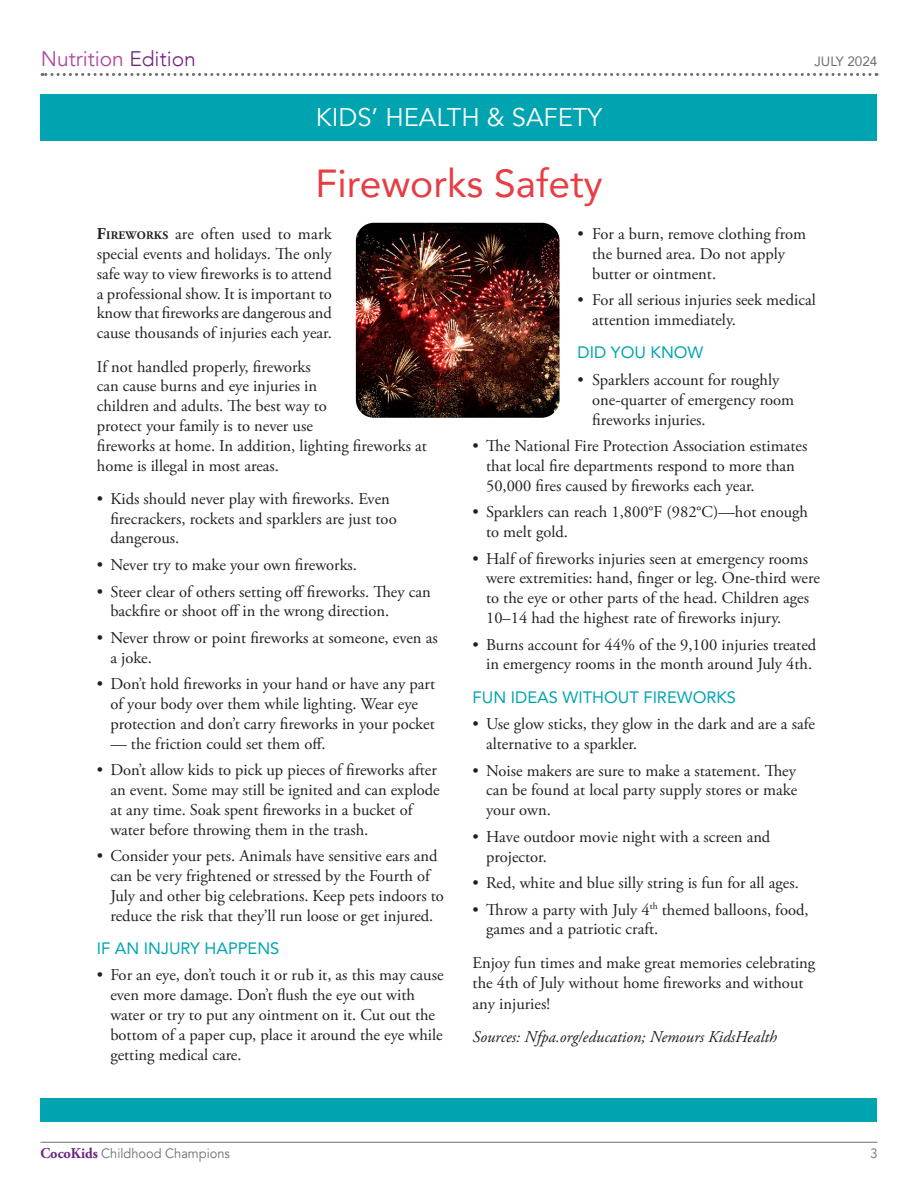
<style>
.page{position:relative;width:918px;height:1188px;background:#fff}
.page>*{position:absolute;margin:0;border:0;box-sizing:border-box;transform-origin:0 0}
.Head_front{font:39px "Avenir";color:#e73d44}
.Superhead{font:25.5px "Avenir";color:#fff}
.t1{font:21px "Avenir";color:#b3499b}
.body{font:16.5px/19.8px "Adobe Garamond Pro";color:#231f20}
.bullets{font:16.5px/19.8px "Adobe Garamond Pro";color:#231f20}
.bullets_last{font:16.5px/19.8px "Adobe Garamond Pro";color:#231f20}
.Avinenir_Subhead_H_S{font:16.5px "Avenir";color:#00a4b1}
.body-2{font:italic 16.5px "Adobe Garamond Pro";color:#231f20}
.t2{font:13.5px "Avenir";color:#6c6d70;scale:.95 1}
.t3{font:13.5px "Avenir";color:#6c6d70}
.s1{font-weight:300;color:#6e237f}
.s2{font-weight:700}
.s3{font-weight:700;font-size:11.55px}
.s4{font-family:"Adobe Garamond Pro";font-weight:700;font-size:15px;color:#6e237f}
</style>
<div class="page">
<hr style="left:40px;top:1142px;width:838px;height:1px;background:#6c6d70">
<svg style="left:42px;top:73px;width:828px;height:3px"></svg>
<div style="left:40px;top:94px;width:838px;height:46px;background:#00a4b1"></div>
<img style="left:356px;top:223px;width:204px;height:195px">
<div style="left:40px;top:1098px;width:838px;height:23px;background:#00a4b1"></div>
<p class="t1" style="left:41px;top:46px;width:157px">Nutrition <span class="s1">Edition</span></p>
<p class="Superhead" style="left:316px;top:102px;width:288px">KIDS’ HEALTH &amp; SAFETY</p>
<p class="t3" style="left:814px;top:50px;width:65px">JULY 2024</p>
<p class="Head_front" style="left:316px;top:152px;width:288px">Fireworks Safety</p>
<p class="body" style="left:97px;top:225px;width:237px;text-align:justify"><span class="s2">F</span><span class="s3">IREWORKS</span> are often used to mark special events and holidays. The only safe way to view fireworks is to attend a professional show. It is important to know that fireworks are dangerous and cause thousands of injuries each year.</p>
<p class="body" style="left:97px;top:357px;width:332px">If not handled properly, fireworks<br>can cause burns and eye injuries in<br>children and adults. The best way to<br>protect your family is to never use<br>fireworks at home. In addition, lighting fireworks at home is illegal in most areas.</p>
<p class="body" style="left:110px;top:489px;width:288px;text-indent:-14px">• Kids should never play with fireworks. Even firecrackers, rockets and sparklers are just too dangerous.</p>
<p class="body" style="left:97px;top:555px;width:262px">• Never try to make your own fireworks.</p>
<p class="body" style="left:110px;top:582px;width:322px;text-indent:-14px">• Steer clear of others setting off fireworks. They can backfire or shoot off in the wrong direction.</p>
<p class="body" style="left:110px;top:628px;width:329px;text-indent:-14px">• Never throw or point fireworks at someone, even as a joke.</p>
<p class="body" style="left:110px;top:675px;width:326px;text-indent:-14px">• Don’t hold fireworks in your hand or have any part of your body over them while lighting. Wear eye protection and don’t carry fireworks in your pocket</p>
<p class="body" style="left:110px;top:734px;width:217px">— the friction could set them off.</p>
<p class="body" style="left:110px;top:761px;width:331px;text-indent:-14px">• Don’t allow kids to pick up pieces of fireworks after an event. Some may still be ignited and can explode at any time. Soak spent fireworks in a bucket of water before throwing them in the trash.</p>
<p class="body" style="left:110px;top:847px;width:335px;text-indent:-14px">• Consider your pets. Animals have sensitive ears and can be very frightened or stressed by the Fourth of July and other big celebrations. Keep pets indoors to reduce the risk that they’ll run loose or get injured.</p>
<p class="Avinenir_Subhead_H_S" style="left:97px;top:935px;width:184px">IF AN INJURY HAPPENS</p>
<p class="body" style="left:110px;top:966px;width:335px;text-indent:-14px">• For an eye, don’t touch it or rub it, as this may cause even more damage. Don’t flush the eye out with water or try to put any ointment on it. Cut out the bottom of a paper cup, place it around the eye while getting medical care.</p>
<p class="bullets" style="left:592px;top:225px;width:215px;text-indent:-15px">• For a burn, remove clothing from the burned area. Do not apply butter or ointment.</p>
<p class="bullets_last" style="left:592px;top:291px;width:225px;text-indent:-15px">• For all serious injuries seek medical attention immediately.</p>
<p class="Avinenir_Subhead_H_S" style="left:578px;top:340px;width:127px">DID YOU KNOW</p>
<p class="bullets" style="left:592px;top:370px;width:203px;text-indent:-15px">• Sparklers account for roughly one-quarter of emergency room fireworks injuries.</p>
<p class="body" style="left:486px;top:437px;width:323px;text-indent:-14px">• The National Fire Protection Association estimates that local fire departments respond to more than<br>50,000 fires caused by fireworks each year.</p>
<p class="body" style="left:486px;top:503px;width:323px;text-indent:-14px">• Sparklers can reach 1,800°F (982°C)—hot enough to melt gold.</p>
<p class="body" style="left:486px;top:549px;width:335px;text-indent:-14px">• Half of fireworks injuries seen at emergency rooms were extremities: hand, finger or leg. One-third were to the eye or other parts of the head. Children ages 10–14 had the highest rate of fireworks injury.</p>
<p class="body" style="left:473px;top:635px;width:345px;text-align:center">• Burns account for 44% of the 9,100 injuries treated in emergency rooms in the month around July 4th.</p>
<p class="Avinenir_Subhead_H_S" style="left:473px;top:684px;width:265px">FUN IDEAS WITHOUT FIREWORKS</p>
<p class="body" style="left:486px;top:715px;width:330px;text-indent:-14px">• Use glow sticks, they glow in the dark and are a safe alternative to a sparkler.</p>
<p class="body" style="left:486px;top:761px;width:313px;text-align:justify;text-indent:-14px">• Noise makers are sure to make a statement. They can be found at local party supply stores or make your own.</p>
<p class="body" style="left:486px;top:827px;width:286px;text-indent:-14px">• Have outdoor movie night with a screen and projector.</p>
<p class="body" style="left:473px;top:874px;width:328px">• Red, white and blue silly string is fun for all ages.</p>
<p class="body" style="left:486px;top:900px;width:324px;text-indent:-14px">• Throw a party with July 4<sup>th</sup> themed balloons, food, games and a patriotic craft.</p>
<p class="body" style="left:473px;top:953px;width:344px">Enjoy fun times and make great memories celebrating the 4th of July without home fireworks and without</p>
<p class="body" style="left:473px;top:995px;width:79px">any injuries!</p>
<p class="body-2" style="left:473px;top:1027px;width:306px">Sources: Nfpa.org/education; Nemours KidsHealth</p>
<p class="t2" style="left:40px;top:1145px;width:201px"><span class="s4">CocoKids</span> Childhood Champions</p>
<p class="t2" style="left:870px;top:1145px;width:9px">3</p>
</div>
